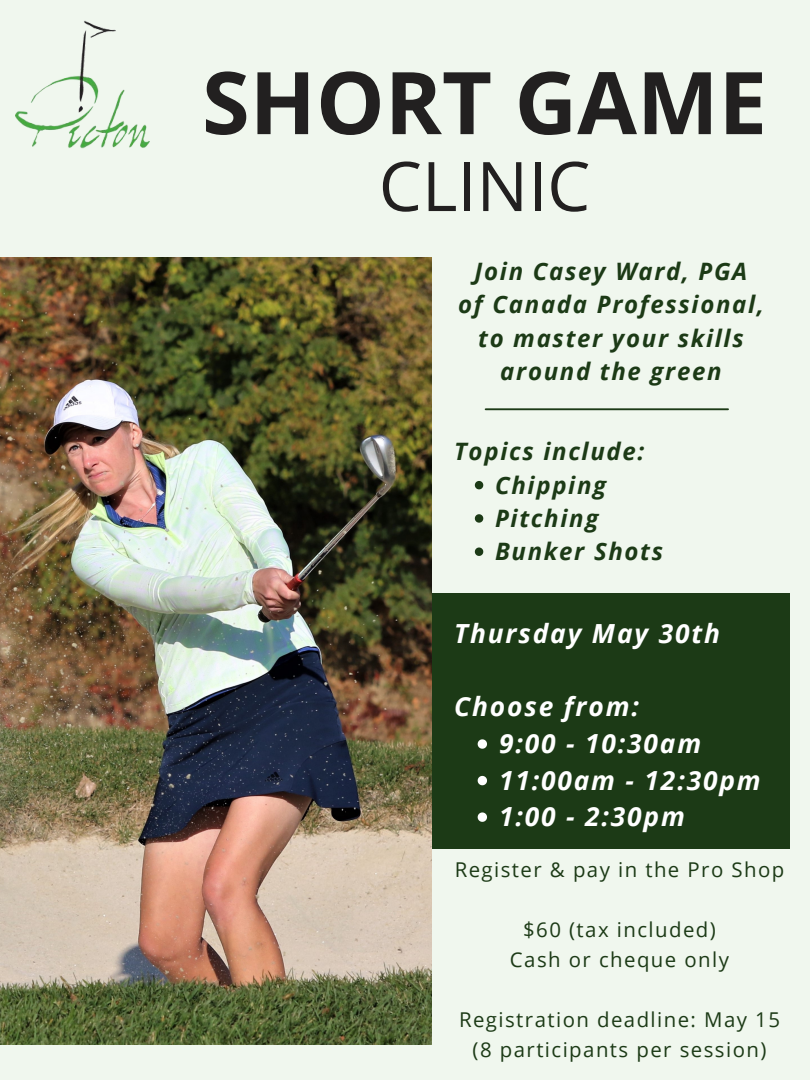
<style>
.page{position:relative;width:810px;height:1080px;background:#f0f7ee}
.page>*{position:absolute;margin:0;border:0;box-sizing:border-box;transform-origin:0 0}
.t1{font:700 86.56px "Open Sans";color:#222020}
.t2{font:68.44px "Open Sans";color:#222020}
.t3{font:italic 700 26.38px "Open Sans";letter-spacing:.07em;color:#fff}
.t4{font:italic 700 24px/33.2px "Open Sans";letter-spacing:.07em;color:#1c3a16;text-align:center}
.t5{font:20.38px "Open Sans";letter-spacing:.07em;color:#1c3a16}
</style>
<div class="page">
<hr style="left:486px;top:408px;width:242px;height:2px;background:#1c3a16">
<div style="left:378px;top:593px;width:412px;height:256px;background:#1c3a16"></div>
<img style="left:0;top:257px;width:431px;height:787px">
<img style="left:16px;top:20px;width:134px;height:129px">
<svg style="left:478px;top:739px;width:9px;height:10px"></svg>
<svg style="left:478px;top:776px;width:9px;height:9px"></svg>
<svg style="left:478px;top:812px;width:9px;height:10px"></svg>
<svg style="left:475px;top:481px;width:8px;height:8px"></svg>
<svg style="left:475px;top:514px;width:8px;height:9px"></svg>
<svg style="left:475px;top:548px;width:8px;height:8px"></svg>
<p class="t1" style="left:202px;top:42px;width:567px">SHORT GAME</p>
<p class="t2" style="left:379px;top:138px;width:213px">CLINIC</p>
<p class="t4" style="left:458px;top:254px;width:307px">Join Casey Ward, PGA<br>of Canada Professional, to master your skills around the green</p>
<p class="t4" style="left:454px;top:434px;width:192px">Topics include:</p>
<p class="t4" style="left:495px;top:468px;width:113px">Chipping</p>
<p class="t4" style="left:495px;top:501px;width:105px">Pitching</p>
<p class="t4" style="left:495px;top:534px;width:170px">Bunker Shots</p>
<h2 class="t3" style="left:454px;top:615px;width:267px">Thursday May 30th</h2>
<p class="t3" style="left:454px;top:688px;width:186px">Choose from:</p>
<h3 class="t3" style="left:499px;top:725px;width:204px">9:00 - 10:30am</h3>
<h3 class="t3" style="left:499px;top:761px;width:263px">11:00am - 12:30pm</h3>
<p class="t3" style="left:499px;top:798px;width:187px">1:00 - 2:30pm</p>
<p class="t5" style="left:455px;top:855px;width:331px">Register &amp; pay in the Pro Shop</p>
<p class="t5" style="left:523px;top:915px;width:194px">$60 (tax included)</p>
<h3 class="t5" style="left:510px;top:945px;width:221px">Cash or cheque only</h3>
<h3 class="t5" style="left:459px;top:1005px;width:322px">Registration deadline: May 15</h3>
<p class="t5" style="left:473px;top:1035px;width:295px">(8 participants per session)</p>
</div>
